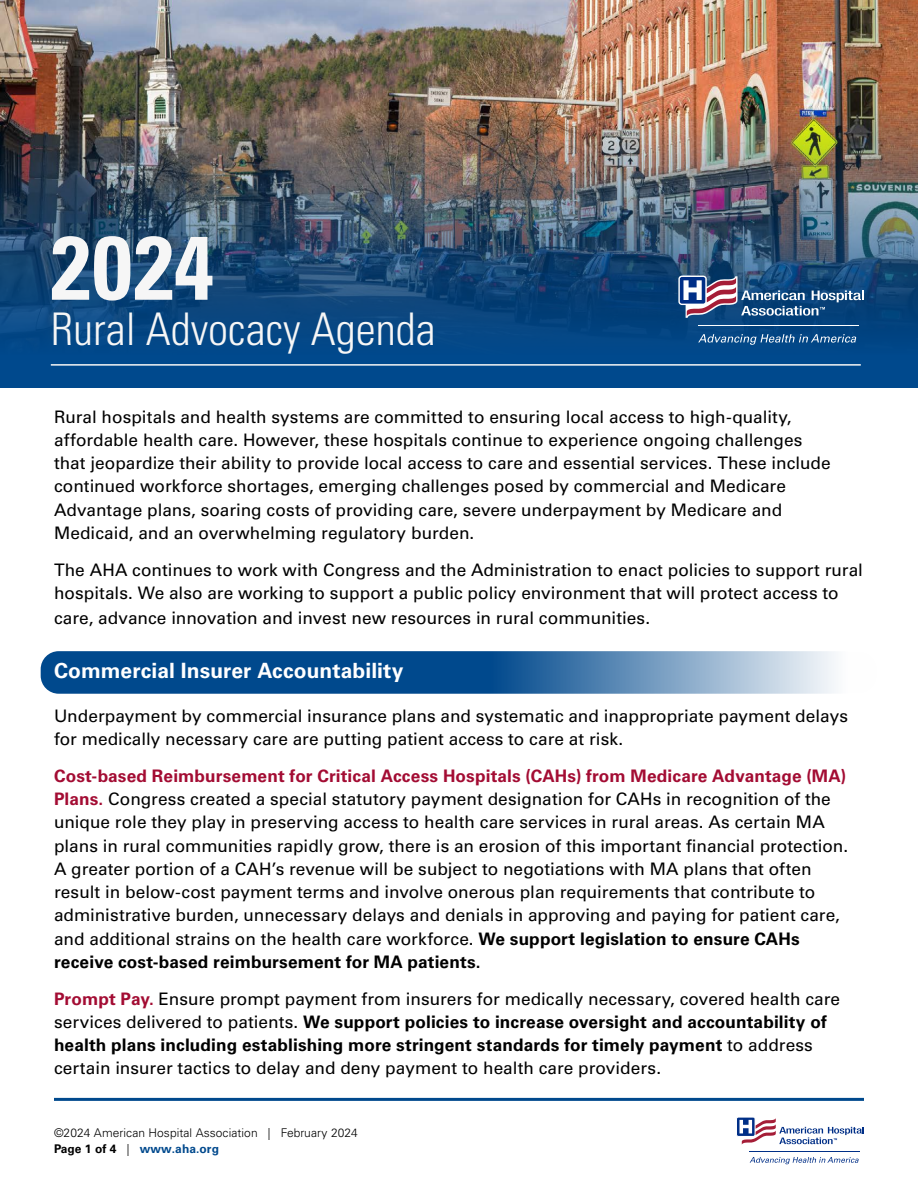
<style>
.page{position:relative;width:918px;height:1188px;background:#fff}
.page>*{position:absolute;margin:0;border:0;box-sizing:border-box;transform-origin:0 0}
.t1{font:700 condensed 90px "Univers LT Std";color:#f6f6f6}
.t2{font:300 condensed 45px "Univers LT Std";color:#f6f6f6}
.t3{font:700 21px "Univers LT Std";letter-spacing:.005em;color:#fff}
.t4{font:17.25px/23.2px "Univers LT Std";color:#000}
.t5{font:300 12px/16.5px "Univers LT Std";letter-spacing:.005em;color:#000}
.s1{font-weight:700;color:#a30c33}
.s2{font-weight:700}
.s3{font-weight:700;color:#00498d}
</style>
<div class="page">
<hr style="left:54px;top:1098px;width:810px;height:3px;background:#00498d">
<hr style="left:749px;top:1151px;width:111px;height:1px;background:#002f87">
<svg style="left:750px;top:1157px;width:109px;height:7px"></svg>
<svg style="left:736px;top:1117px;width:128px;height:28px"></svg>
<img style="left:0;top:0;width:918px;height:388px">
<svg style="left:41px;top:651px;width:836px;height:43px;background:#4076a9"></svg>
<hr style="left:51px;top:364px;width:810px;height:2px;background:#f6f6f6">
<hr style="left:698px;top:325px;width:160px;height:1px;background:#fff">
<svg style="left:698px;top:334px;width:158px;height:11px;background:#376c9e"></svg>
<svg style="left:678px;top:276px;width:186px;height:42px;background:#496892"></svg>
<h1 class="t1" style="left:51px;top:213px;width:164px">2024</h1>
<h2 class="t2" style="left:51px;top:302px;width:386px">Rural Advocacy Agenda</h2>
<p class="t4" style="left:54px;top:405px;width:778px">Rural hospitals and health systems are committed to ensuring local access to high-quality, affordable health care. However, these hospitals continue to experience ongoing challenges that jeopardize their ability to provide local access to care and essential services. These include continued workforce shortages, emerging challenges posed by commercial and Medicare Advantage plans, soaring costs of providing care, severe underpayment by Medicare and Medicaid, and an overwhelming regulatory burden.</p>
<p class="t4" style="left:54px;top:558px;width:810px">The AHA continues to work with Congress and the Administration to enact policies to support rural hospitals. We also are working to support a public policy environment that will protect access to</p>
<p class="t4" style="left:54px;top:607px;width:598px">care, advance innovation and invest new resources in rural communities.</p>
<p class="t3" style="left:54px;top:659px;width:351px">Commercial Insurer Accountability</p>
<p class="t4" style="left:54px;top:704px;width:795px">Underpayment by commercial insurance plans and systematic and inappropriate payment delays for medically necessary care are putting patient access to care at risk.</p>
<p class="t4" style="left:54px;top:764px;width:796px"><span class="s1">Cost-based Reimbursement for Critical Access Hospitals (CAHs) from Medicare Advantage (MA)<br>Plans.</span> Congress created a special statutory payment designation for CAHs in recognition of the unique role they play in preserving access to health care services in rural areas. As certain MA plans in rural communities rapidly grow, there is an erosion of this important financial protection.<br>A greater portion of a CAH’s revenue will be subject to negotiations with MA plans that often result in below-cost payment terms and involve onerous plan requirements that contribute to administrative burden, unnecessary delays and denials in approving and paying for patient care, and additional strains on the health care workforce. <span class="s2">We support legislation to ensure CAHs receive cost-based reimbursement for MA patients.</span></p>
<p class="t4" style="left:54px;top:987px;width:788px"><span class="s1">Prompt Pay.</span> Ensure prompt payment from insurers for medically necessary, covered health care services delivered to patients. <span class="s2">We support policies to increase oversight and accountability of health plans including establishing more stringent standards for timely payment</span> to address certain insurer tactics to delay and deny payment to health care providers.</p>
<p class="t5" style="left:54px;top:1124px;width:305px">©2024 American Hospital Association | February 2024<br><span class="s2">Page 1 of 4</span> | <span class="s3">www.aha.org</span></p>
</div>
